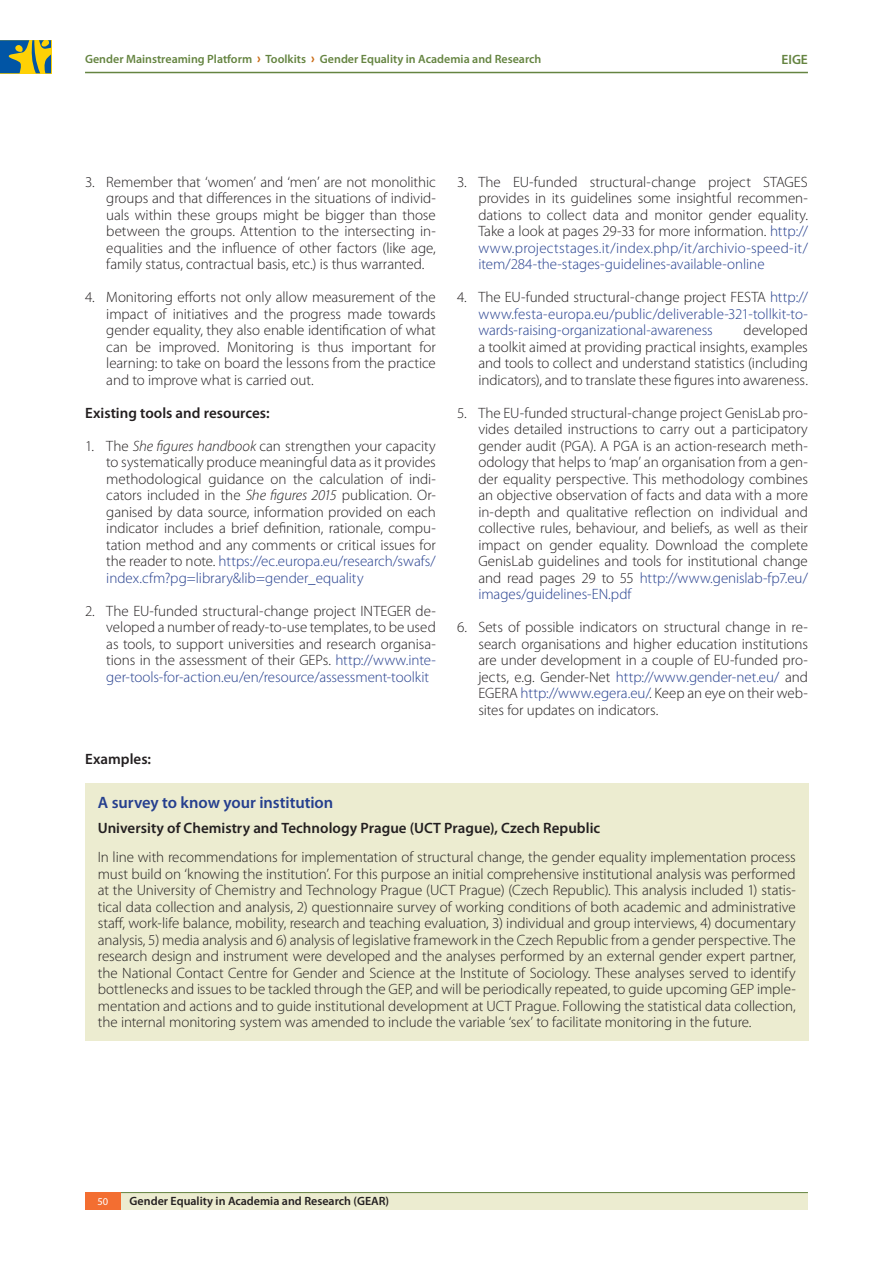
<style>
.page{position:relative;width:893px;height:1263px;background:#fff}
.page>*{position:absolute;margin:0;border:0;box-sizing:border-box;transform-origin:0 0}
.Box_title{font:600 16.5px "Myriad Pro";letter-spacing:-.005em;color:#253f8e}
.text_bullet_1{font:300 15px/16.5px "Myriad Pro";letter-spacing:-.005em;color:#231f20;text-align:justify}
.Body_text{font:300 15px/16.5px "Myriad Pro";color:#231f20;text-align:justify}
.text_bullet_1-2{font:300 15px/16.5px "Myriad Pro";letter-spacing:-.005em;color:#253f8e;text-align:justify}
.Box_subtitle{font:600 15px "Myriad Pro";color:#231f20}
.Body_text-2{font:600 15px "Myriad Pro";color:#231f20}
.t1{font:600 13.5px "Myriad Pro";color:#658441}
.t2{font:600 12px "Myriad Pro";color:#658441}
.t3{font:600 12px "Myriad Pro";color:#231f20}
.t4{font:10.5px "Myriad Pro";color:#fff}
.s1{font-weight:900;font-size:14.1px;color:#ca6c17}
.s2{font-style:italic}
.s3{color:#253f8e}
.s4{color:#231f20}
</style>
<div class="page">
<hr style="left:85px;top:72px;width:723px;height:1px;background:#658441">
<svg style="left:0;top:40px;width:51px;height:33px;background:#778e5a"></svg>
<div style="left:113px;top:1192px;width:695px;height:18px;background:#ececd0"></div>
<hr style="left:120px;top:1192px;width:688px;height:1px;background:#658441">
<div style="left:85px;top:1192px;width:36px;height:18px;background:#f36e31"></div>
<div style="left:85px;top:783px;width:723px;height:257px;background:#ececd0"></div>
<p class="t2" style="left:85px;top:52px;width:458px">Gender Mainstreaming Platform <span class="s1">›</span> Toolkits <span class="s1">›</span> Gender Equality in Academia and Research</p>
<p class="t1" style="left:781px;top:52px;width:28px">EIGE</p>
<p class="text_bullet_1" style="left:106px;top:174px;width:331px;text-indent:-21px">3. Remember that ‘women’ and ‘men’ are not monolithic groups and that differences in the situations of individ&shy;uals within these groups might be bigger than those between the groups. Attention to the intersecting in&shy;equalities and the influence of other factors (like age, family status, contractual basis, etc.) is thus warranted.</p>
<p class="text_bullet_1" style="left:106px;top:289px;width:331px;text-indent:-21px">4. Monitoring efforts not only allow measurement of the impact of initiatives and the progress made towards gender equality, they also enable identification of what can be improved. Monitoring is thus important for learning: to take on board the lessons from the practice and to improve what is carried out.</p>
<p class="Body_text-2" style="left:85px;top:404px;width:186px">Existing tools and resources:</p>
<p class="text_bullet_1" style="left:106px;top:438px;width:331px;text-indent:-21px">1. The <span class="s2">She figures handbook</span> can strengthen your capacity to systematically produce meaningful data as it provides methodological guidance on the calculation of indi&shy;cators included in the <span class="s2">She figures 2015</span> publication. Or&shy;ganised by data source, information provided on each indicator includes a brief definition, rationale, compu&shy;tation method and any comments or critical issues for the reader to note. <span class="s3">https://ec.europa.eu/research/swafs/ index.cfm?pg=library&amp;lib=gender_equality</span></p>
<p class="text_bullet_1" style="left:106px;top:603px;width:331px;text-indent:-21px">2. The EU-funded structural-change project INTEGER de&shy;veloped a number of ready-to-use templates, to be used as tools, to support universities and research organisa&shy;tions in the assessment of their GEPs. <span class="s3">http://www.inte&shy;ger-tools-for-action.eu/en/resource/assessment-toolkit</span></p>
<p class="text_bullet_1" style="left:478px;top:174px;width:331px;text-indent:-21px">3. The EU-funded structural-change project STAGES provides in its guidelines some insightful recommen&shy;dations to collect data and monitor gender equality.<br>Take a look at pages 29-33 for more information. <span class="s3">http:// www.projectstages.it/index.php/it/archivio-speed-it/ item/284-the-stages-guidelines-available-online</span></p>
<p class="text_bullet_1-2" style="left:478px;top:289px;width:331px;text-indent:-21px"><span class="s4">4. The EU-funded structural-change project FESTA</span> http:// www.festa-europa.eu/public/deliverable-321-tollkit-to&shy;wards-raising-organizational-awareness</p>
<p class="text_bullet_1" style="left:478px;top:322px;width:331px;text-indent:265px">developed a toolkit aimed at providing practical insights, examples and tools to collect and understand statistics (including indicators), and to translate these figures into awareness.</p>
<p class="text_bullet_1" style="left:478px;top:405px;width:331px;text-indent:-21px">5. The EU-funded structural-change project GenisLab pro&shy;vides detailed instructions to carry out a participatory gender audit (PGA). A PGA is an action-research meth&shy;odology that helps to ‘map’ an organisation from a gen&shy;der equality perspective. This methodology combines an objective observation of facts and data with a more in-depth and qualitative reflection on individual and collective rules, behaviour, and beliefs, as well as their impact on gender equality. Download the complete GenisLab guidelines and tools for institutional change and read pages 29 to 55 <span class="s3">http://www.genislab-fp7.eu/ images/guidelines-EN.pdf</span></p>
<p class="text_bullet_1" style="left:478px;top:619px;width:331px;text-indent:-21px">6. Sets of possible indicators on structural change in re&shy;search organisations and higher education institutions are under development in a couple of EU-funded pro&shy;jects, e.g. Gender-Net <span class="s3">http://www.gender-net.eu/</span> and EGERA <span class="s3">http://www.egera.eu/</span>. Keep an eye on their web&shy;sites for updates on indicators.</p>
<p class="Body_text-2" style="left:85px;top:751px;width:68px">Examples:</p>
<p class="Box_title" style="left:98px;top:793px;width:237px">A survey to know your institution</p>
<p class="Box_subtitle" style="left:98px;top:820px;width:504px">University of Chemistry and Technology Prague (UCT Prague), Czech Republic</p>
<p class="Body_text" style="left:98px;top:849px;width:699px">In line with recommendations for implementation of structural change, the gender equality implementation process must build on ‘knowing the institution’. For this purpose an initial comprehensive institutional analysis was performed at the University of Chemistry and Technology Prague (UCT Prague) (Czech Republic). This analysis included 1) statis&shy;tical data collection and analysis, 2) questionnaire survey of working conditions of both academic and administrative staff, work-life balance, mobility, research and teaching evaluation, 3) individual and group interviews, 4) documentary analysis, 5) media analysis and 6) analysis of legislative framework in the Czech Republic from a gender perspective. The research design and instrument were developed and the analyses performed by an external gender expert partner, the National Contact Centre for Gender and Science at the Institute of Sociology. These analyses served to identify bottlenecks and issues to be tackled through the GEP, and will be periodically repeated, to guide upcoming GEP imple&shy;mentation and actions and to guide institutional development at UCT Prague. Following the statistical data collection, the internal monitoring system was amended to include the variable ‘sex’ to facilitate monitoring in the future.</p>
<p class="t4" style="left:97px;top:1195px;width:12px">50</p>
<p class="t3" style="left:130px;top:1194px;width:261px">Gender Equality in Academia and Research (GEAR)</p>
</div>
